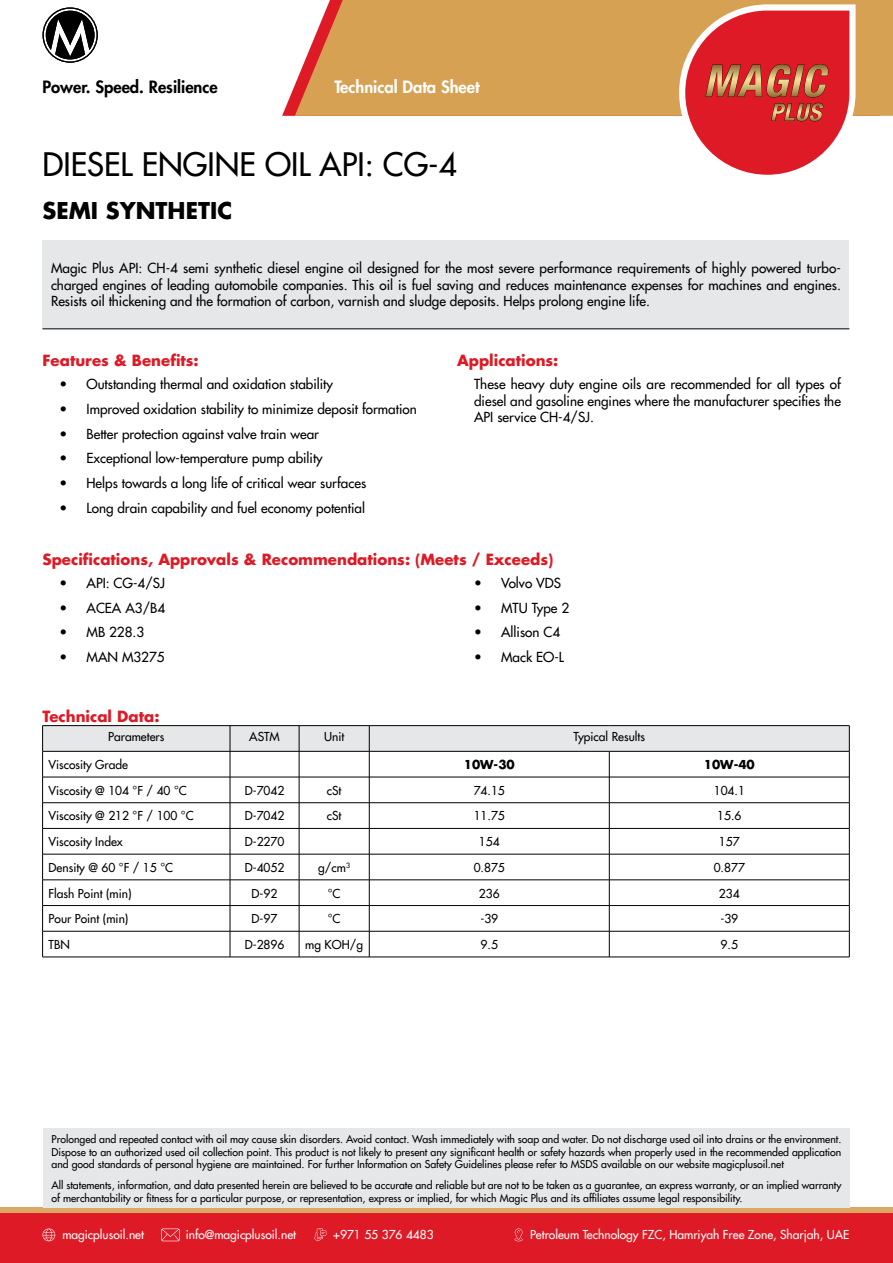
<style>
.page{position:relative;width:893px;height:1263px;background:#fff}
.page>*{position:absolute;margin:0;border:0;box-sizing:border-box;transform-origin:0 0}
.t1{font:31.5px "Futura LT";color:#000}
.t2{font:700 22.5px "Futura LT";color:#000}
.t3{font:800 16.5px "Futura LT";color:#000}
.t4{font:800 16.5px "Futura LT";color:#fff}
.t5{font:700 15px "Futura LT";color:#dd1a25}
.t6{font:13.5px/16.2px "Futura LT";color:#000;text-align:justify}
.t7{font:12px "Futura LT";color:#000}
.t8{font:12px "Futura LT";color:#fff}
.t9{font:700 12px "Futura LT";color:#000}
.t10{font:10.5px/12.6px "Futura LT";color:#000;text-align:justify}
</style>
<div class="page">
<svg style="left:295px;top:0;width:598px;height:116px;background:#d8a058"></svg>
<svg style="left:43px;top:7px;width:55px;height:56px"></svg>
<svg style="left:679px;top:4px;width:176px;height:171px"></svg>
<div style="left:0;top:1208px;width:893px;height:55px;background:linear-gradient(to right,#daa862,#daa862)"></div>
<div style="left:0;top:1214px;width:893px;height:49px;background:#dd1a25"></div>
<svg style="left:43px;top:1228px;width:12px;height:13px"></svg>
<svg style="left:161px;top:1228px;width:19px;height:13px"></svg>
<svg style="left:314px;top:1228px;width:12px;height:13px"></svg>
<svg style="left:515px;top:1228px;width:8px;height:13px"></svg>
<div style="left:43px;top:1128px;width:807px;height:80px;background:#e6e7e8"></div>
<div style="left:43px;top:240px;width:806px;height:89px;background:#e6e7e8"></div>
<hr style="left:43px;top:329px;width:806px;height:1px;background:#000">
<hr style="left:43px;top:725px;width:187px;height:1px;background:#000">
<hr style="left:230px;top:725px;width:69px;height:1px;background:#000">
<hr style="left:299px;top:725px;width:70px;height:1px;background:#000">
<hr style="left:369px;top:725px;width:240px;height:1px;background:#000">
<hr style="left:609px;top:725px;width:240px;height:1px;background:#000">
<svg style="left:42px;top:726px;width:808px;height:231px"></svg>
<hr style="left:43px;top:957px;width:187px;height:1px;background:#000">
<hr style="left:230px;top:957px;width:69px;height:1px;background:#000">
<hr style="left:299px;top:957px;width:70px;height:1px;background:#000">
<hr style="left:369px;top:957px;width:240px;height:1px;background:#000">
<hr style="left:609px;top:957px;width:240px;height:1px;background:#000">
<p class="t3" style="left:43px;top:76px;width:177px">Power. Speed. Resilience</p>
<p class="t4" style="left:334px;top:76px;width:147px">Technical Data Sheet</p>
<h1 class="t1" style="left:43px;top:144px;width:416px">DIESEL ENGINE OIL API: CG-4</h1>
<h2 class="t2" style="left:43px;top:196px;width:191px">SEMI SYNTHETIC</h2>
<p class="t6" style="left:51px;top:260px;width:791px">Magic Plus API: CH-4 semi synthetic diesel engine oil designed for the most severe performance requirements of highly powered turbo&shy;charged engines of leading automobile companies. This oil is fuel saving and reduces maintenance expenses for machines and engines.<br>Resists oil thickening and the formation of carbon, varnish and sludge deposits. Helps prolong engine life.</p>
<p class="t5" style="left:43px;top:351px;width:158px">Features &amp; Benefits:</p>
<p class="t6" style="left:60px;top:376px;width:275px">• Outstanding thermal and oxidation stability</p>
<p class="t6" style="left:60px;top:401px;width:359px">• Improved oxidation stability to minimize deposit formation</p>
<p class="t6" style="left:60px;top:426px;width:261px">• Better protection against valve train wear</p>
<p class="t6" style="left:60px;top:450px;width:265px">• Exceptional low-temperature pump ability</p>
<p class="t6" style="left:60px;top:475px;width:308px">• Helps towards a long life of critical wear surfaces</p>
<p class="t6" style="left:60px;top:500px;width:307px">• Long drain capability and fuel economy potential</p>
<p class="t5" style="left:457px;top:351px;width:103px">Applications:</p>
<p class="t6" style="left:474px;top:376px;width:368px">These heavy duty engine oils are recommended for all types of diesel and gasoline engines where the manufacturer specifies the API service CH-4/SJ.</p>
<p class="t5" style="left:43px;top:549px;width:512px">Specifications, Approvals &amp; Recommendations: (Meets / Exceeds)</p>
<p class="t6" style="left:60px;top:575px;width:107px">• API: CG-4/SJ</p>
<p class="t6" style="left:60px;top:600px;width:107px">• ACEA A3/B4</p>
<p class="t6" style="left:60px;top:624px;width:86px">• MB 228.3</p>
<p class="t6" style="left:60px;top:649px;width:107px">• MAN M3275</p>
<p class="t5" style="left:43px;top:706px;width:119px">Technical Data:</p>
<p class="t6" style="left:474px;top:575px;width:88px">• Volvo VDS</p>
<p class="t6" style="left:474px;top:600px;width:96px">• MTU Type 2</p>
<p class="t6" style="left:474px;top:624px;width:88px">• Allison C4</p>
<p class="t6" style="left:474px;top:649px;width:91px">• Mack EO-L</p>
<p class="t7" style="left:108px;top:729px;width:58px">Parameters</p>
<p class="t7" style="left:249px;top:729px;width:32px">ASTM</p>
<p class="t7" style="left:324px;top:729px;width:22px">Unit</p>
<p class="t7" style="left:574px;top:729px;width:73px">Typical Results</p>
<p class="t7" style="left:49px;top:757px;width:81px">Viscosity Grade</p>
<p class="t9" style="left:464px;top:756px;width:53px">10W-30</p>
<p class="t9" style="left:704px;top:756px;width:53px">10W-40</p>
<p class="t7" style="left:49px;top:782px;width:140px">Viscosity @ 104 °F / 40 °C</p>
<p class="t7" style="left:245px;top:782px;width:41px">D-7042</p>
<p class="t7" style="left:327px;top:782px;width:16px">cSt</p>
<p class="t7" style="left:474px;top:782px;width:33px">74.15</p>
<p class="t7" style="left:714px;top:782px;width:33px">104.1</p>
<p class="t7" style="left:49px;top:808px;width:147px">Viscosity @ 212 °F / 100 °C</p>
<p class="t7" style="left:245px;top:808px;width:41px">D-7042</p>
<p class="t7" style="left:327px;top:808px;width:16px">cSt</p>
<p class="t7" style="left:474px;top:808px;width:33px">11.75</p>
<p class="t7" style="left:717px;top:808px;width:26px">15.6</p>
<p class="t7" style="left:49px;top:834px;width:76px">Viscosity Index</p>
<p class="t7" style="left:245px;top:834px;width:41px">D-2270</p>
<p class="t7" style="left:479px;top:834px;width:22px">154</p>
<p class="t7" style="left:719px;top:834px;width:22px">157</p>
<p class="t7" style="left:49px;top:859px;width:126px">Density @ 60 °F / 15 °C</p>
<p class="t7" style="left:245px;top:859px;width:41px">D-4052</p>
<p class="t7" style="left:318px;top:859px;width:33px">g/cm<sup>3</sup></p>
<p class="t7" style="left:474px;top:859px;width:33px">0.875</p>
<p class="t7" style="left:714px;top:859px;width:33px">0.877</p>
<p class="t7" style="left:49px;top:885px;width:85px">Flash Point (min)</p>
<p class="t7" style="left:252px;top:885px;width:27px">D-92</p>
<p class="t7" style="left:328px;top:885px;width:14px">°C</p>
<p class="t7" style="left:479px;top:885px;width:22px">236</p>
<p class="t7" style="left:719px;top:885px;width:22px">234</p>
<p class="t7" style="left:49px;top:911px;width:81px">Pour Point (min)</p>
<p class="t7" style="left:252px;top:911px;width:27px">D-97</p>
<p class="t7" style="left:328px;top:911px;width:14px">°C</p>
<p class="t7" style="left:480px;top:911px;width:19px">-39</p>
<p class="t7" style="left:720px;top:911px;width:19px">-39</p>
<p class="t7" style="left:49px;top:937px;width:23px">TBN</p>
<p class="t7" style="left:245px;top:937px;width:41px">D-2896</p>
<p class="t7" style="left:305px;top:937px;width:59px">mg KOH/g</p>
<p class="t7" style="left:481px;top:937px;width:19px">9.5</p>
<p class="t7" style="left:721px;top:937px;width:19px">9.5</p>
<p class="t10" style="left:52px;top:1133px;width:791px">Prolonged and repeated contact with oil may cause skin disorders. Avoid contact. Wash immediately with soap and water. Do not discharge used oil into drains or the environment.<br>Dispose to an authorized used oil collection point. This product is not likely to present any significant health or safety hazards when properly used in the recommended application and good standards of personal hygiene are maintained. For further Information on Safety Guidelines please refer to MSDS available on our website magicplusoil.net</p>
<p class="t10" style="left:52px;top:1179px;width:791px">All statements, information, and data presented herein are believed to be accurate and reliable but are not to be taken as a guarantee, an express warranty, or an implied warranty of merchantability or fitness for a particular purpose, or representation, express or implied, for which Magic Plus and its affiliates assume legal responsibility.</p>
<p class="t8" style="left:62px;top:1227px;width:83px">magicplusoil.net</p>
<p class="t8" style="left:186px;top:1227px;width:112px">info@magicplusoil.net</p>
<p class="t8" style="left:333px;top:1227px;width:102px">+971 55 376 4483</p>
<p class="t8" style="left:530px;top:1227px;width:321px">Petroleum Technology FZC, Hamriyah Free Zone, Sharjah, UAE</p>
</div>
